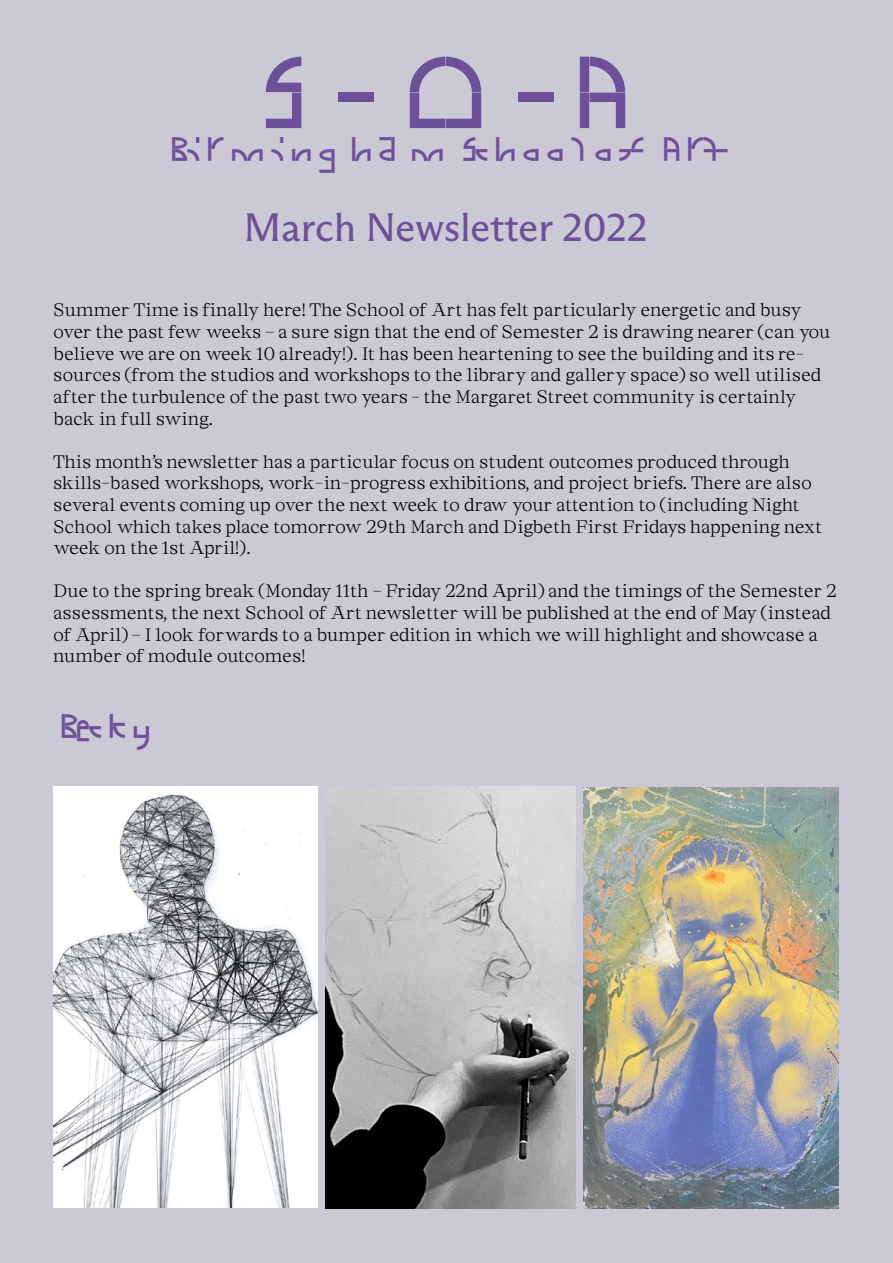
<style>
.page{position:relative;width:893px;height:1263px;background:#cbc9d5}
.page>*{position:absolute;margin:0;border:0;box-sizing:border-box;transform-origin:0 0}
.t1{font:600 108px "ABC Galapagos AB";color:#6c5098}
.t2{font:39.75px "ABC Arizona Flare";color:#6c5098}
.t3{font:600 36px "ABC Galapagos AB";color:#6c5098}
.t4{font:300 18px/21.6px "Chapter";letter-spacing:-.03em;color:#000}
</style>
<div class="page">
<img style="left:584px;top:788px;width:255px;height:421px">
<img style="left:53px;top:787px;width:264px;height:421px">
<img style="left:326px;top:787px;width:249px;height:422px">
<h1 class="t1" style="left:266px;top:21px;width:361px">S - O -A</h1>
<h3 class="t3" style="left:164px;top:125px;width:566px">Birmingham School of Art</h3>
<h2 class="t2" style="left:244px;top:204px;width:405px">March Newsletter 2022</h2>
<p class="t4" style="left:53px;top:300px;width:779px">Summer Time is finally here! The School of Art has felt particularly energetic and busy over the past few weeks – a sure sign that the end of Semester 2 is drawing nearer (can you believe we are on week 10 already!). It has been heartening to see the building and its re&shy;sources (from the studios and workshops to the library and gallery space) so well utilised after the turbulence of the past two years - the Margaret Street community is certainly back in full swing.</p>
<p class="t4" style="left:53px;top:451px;width:771px">This month’s newsletter has a particular focus on student outcomes produced through skills-based workshops, work-in-progress exhibitions, and project briefs. There are also several events coming up over the next week to draw your attention to (including Night School which takes place tomorrow 29th March and Digbeth First Fridays happening next week on the 1st April!).</p>
<p class="t4" style="left:53px;top:581px;width:785px">Due to the spring break (Monday 11th – Friday 22nd April) and the timings of the Semester 2 assessments, the next School of Art newsletter will be published at the end of May (instead of April) – I look forwards to a bumper edition in which we will highlight and showcase a number of module outcomes!</p>
<h3 class="t3" style="left:53px;top:702px;width:98px">Becky</h3>
</div>
